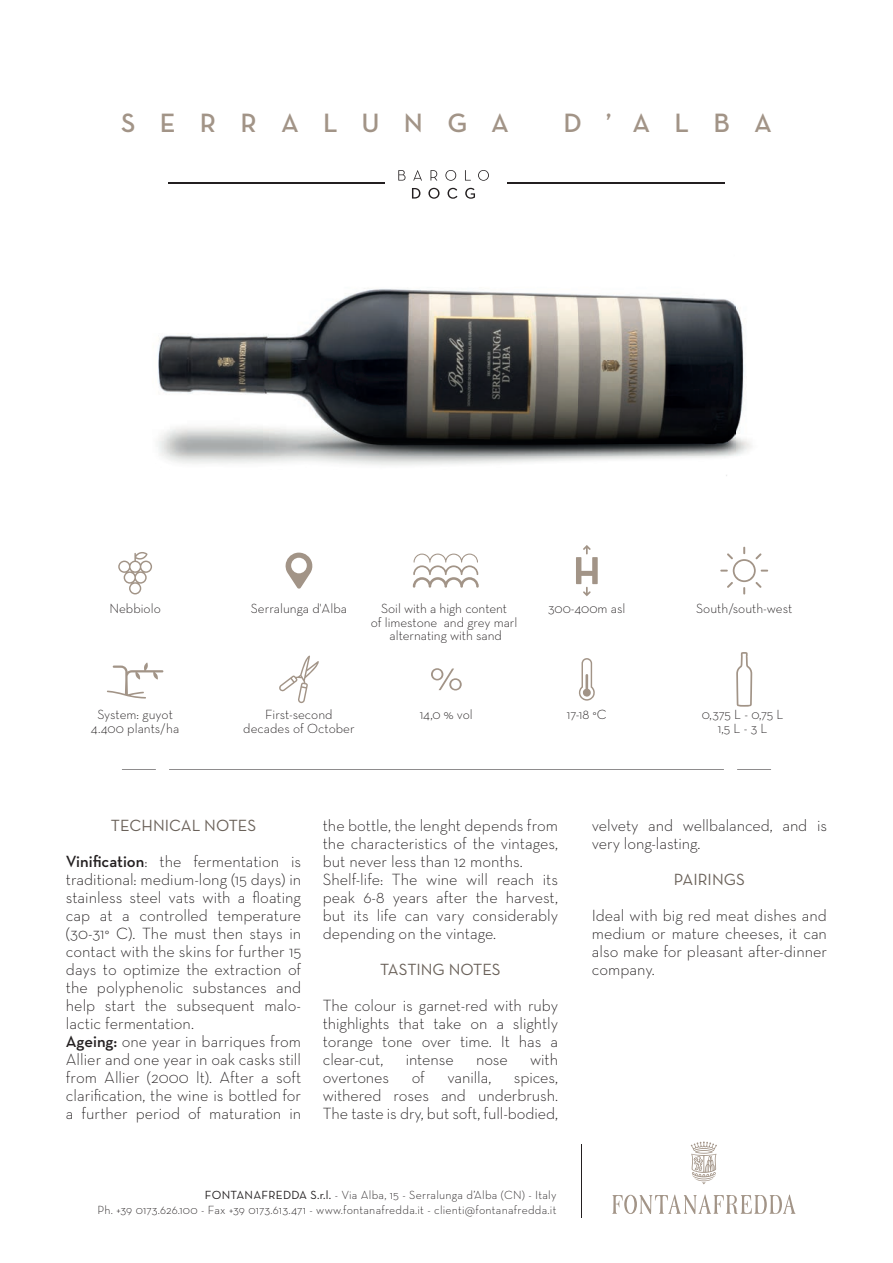
<style>
.page{position:relative;width:893px;height:1263px;background:#fff}
.page>*{position:absolute;margin:0;border:0;box-sizing:border-box;transform-origin:0 0}
.t1{font:27px "Neutra Text Demi SC";letter-spacing:.9em;color:#a29487}
.t2{font:300 16.5px/18px "Neutra Text";color:#231f20}
.t3{font:16.5px "Neutra Text";color:#6a6159}
.t4{font:300 13.5px/13.5px "Neutra Text";color:#231f20;text-align:center}
.t5{font:300 12px/14.4px "Neutra Text";letter-spacing:.02em;color:#231f20;text-align:right}
.s1{font-weight:400;color:#6a6159}
.s2{font-weight:600}
.s3{font-weight:400}
</style>
<div class="page">
<img style="left:158px;top:182px;width:594px;height:365px">
<img style="left:398px;top:170px;width:91px;height:11px">
<img style="left:412px;top:188px;width:63px;height:11px">
<img style="left:169px;top:183px;width:216px;height:1px">
<img style="left:508px;top:183px;width:216px;height:1px">
<svg style="left:169px;top:769px;width:555px;height:1px"></svg>
<svg style="left:122px;top:769px;width:34px;height:1px"></svg>
<svg style="left:737px;top:769px;width:34px;height:1px"></svg>
<svg style="left:612px;top:1194px;width:183px;height:20px"></svg>
<svg style="left:691px;top:1141px;width:26px;height:43px"></svg>
<hr style="left:581px;top:1144px;width:1px;height:73px;background:#231f20">
<svg style="left:579px;top:658px;width:16px;height:43px"></svg>
<svg style="left:736px;top:652px;width:16px;height:55px"></svg>
<svg style="left:431px;top:668px;width:31px;height:22px"></svg>
<svg style="left:107px;top:662px;width:56px;height:36px"></svg>
<svg style="left:285px;top:553px;width:28px;height:36px"></svg>
<svg style="left:118px;top:552px;width:34px;height:42px"></svg>
<svg style="left:279px;top:655px;width:40px;height:48px"></svg>
<svg style="left:576px;top:545px;width:22px;height:51px"></svg>
<svg style="left:720px;top:547px;width:48px;height:47px"></svg>
<svg style="left:413px;top:554px;width:66px;height:34px"></svg>
<h1 class="t1" style="left:121px;top:106px;width:389px">SERRALUNGA</h1>
<h1 class="t1" style="left:563px;top:106px;width:210px">D’ALBA</h1>
<p class="t4" style="left:110px;top:601px;width:53px">Nebbiolo</p>
<p class="t4" style="left:251px;top:601px;width:98px">Serralunga d'Alba</p>
<p class="t4" style="left:381px;top:601px;width:128px">Soil with a high content</p>
<p class="t4" style="left:548px;top:601px;width:79px">300-400m asl</p>
<p class="t4" style="left:371px;top:615px;width:148px">of limestone and grey marl alternating with sand</p>
<p class="t4" style="left:696px;top:601px;width:98px">South/south-west</p>
<p class="t4" style="left:243px;top:707px;width:113px">First-second decades of October</p>
<p class="t4" style="left:97px;top:708px;width:77px">System: guyot</p>
<p class="t4" style="left:420px;top:708px;width:55px">14,0 % vol</p>
<p class="t4" style="left:91px;top:721px;width:90px">4.400 plants/ha</p>
<p class="t4" style="left:567px;top:708px;width:42px">17-18 °C</p>
<p class="t4" style="left:702px;top:708px;width:83px">0,375 L - 0,75 L<br>1,5 L - 3 L</p>
<p class="t2" style="left:66px;top:807px;width:237px;line-height:36px;text-align:center"><span class="s1">TECHNICAL NOTES<br></span><span class="s2">Vinification</span>: the fermentation is</p>
<p class="t2" style="left:66px;top:870px;width:237px">traditional: medium-long (15 days) in stainless steel vats with a floating cap at a controlled temperature (30-31° C). The must then stays in contact with the skins for further 15 days to optimize the extraction of the polyphenolic substances and help start the subsequent malo&shy;lactic fermentation.<br><span class="s2">Ageing:</span> one year in barriques from Allier and one year in oak casks still from Allier (2000 lt). After a soft clarification, the wine is bottled for a further period of maturation in</p>
<p class="t2" style="left:323px;top:816px;width:237px">the bottle, the lenght depends from the characteristics of the vintages, but never less than 12 months.<br>Shelf-life: The wine will reach its peak 6-8 years after the harvest, but its life can vary considerably depending on the vintage.</p>
<p class="t3" style="left:380px;top:959px;width:122px">TASTING NOTES</p>
<p class="t2" style="left:323px;top:996px;width:237px;text-align:justify">The colour is garnet-red with ruby thighlights that take on a slightly torange tone over time. It has a clear-cut,</p>
<p class="t2" style="left:406px;top:1050px;width:50px">intense</p>
<p class="t2" style="left:476px;top:1050px;width:33px">nose</p>
<p class="t2" style="left:530px;top:1050px;width:29px">with</p>
<p class="t2" style="left:323px;top:1068px;width:68px">overtones</p>
<p class="t2" style="left:412px;top:1068px;width:15px">of</p>
<p class="t2" style="left:447px;top:1068px;width:45px">vanilla,</p>
<p class="t2" style="left:323px;top:1068px;width:237px;text-align:justify;text-indent:191px">spices, withered roses and underbrush.<br>The taste is dry, but soft, full-bodied,</p>
<p class="t5" style="left:97px;top:1188px;width:460px"><span class="s3">FONTANAFREDDA S.r.l.</span> - Via Alba, 15 - Serralunga d’Alba (CN) - Italy<br>Ph. +39 0173.626.100 - Fax +39 0173.613.471 - www.fontanafredda.it - clienti@fontanafredda.it</p>
<p class="t2" style="left:592px;top:816px;width:237px">velvety and wellbalanced, and is very long-lasting.</p>
<p class="t3" style="left:674px;top:869px;width:72px">PAIRINGS</p>
<p class="t2" style="left:592px;top:906px;width:237px;text-align:justify">Ideal with big red meat dishes and medium or mature cheeses, it can also make for pleasant after-dinner company.</p>
</div>
